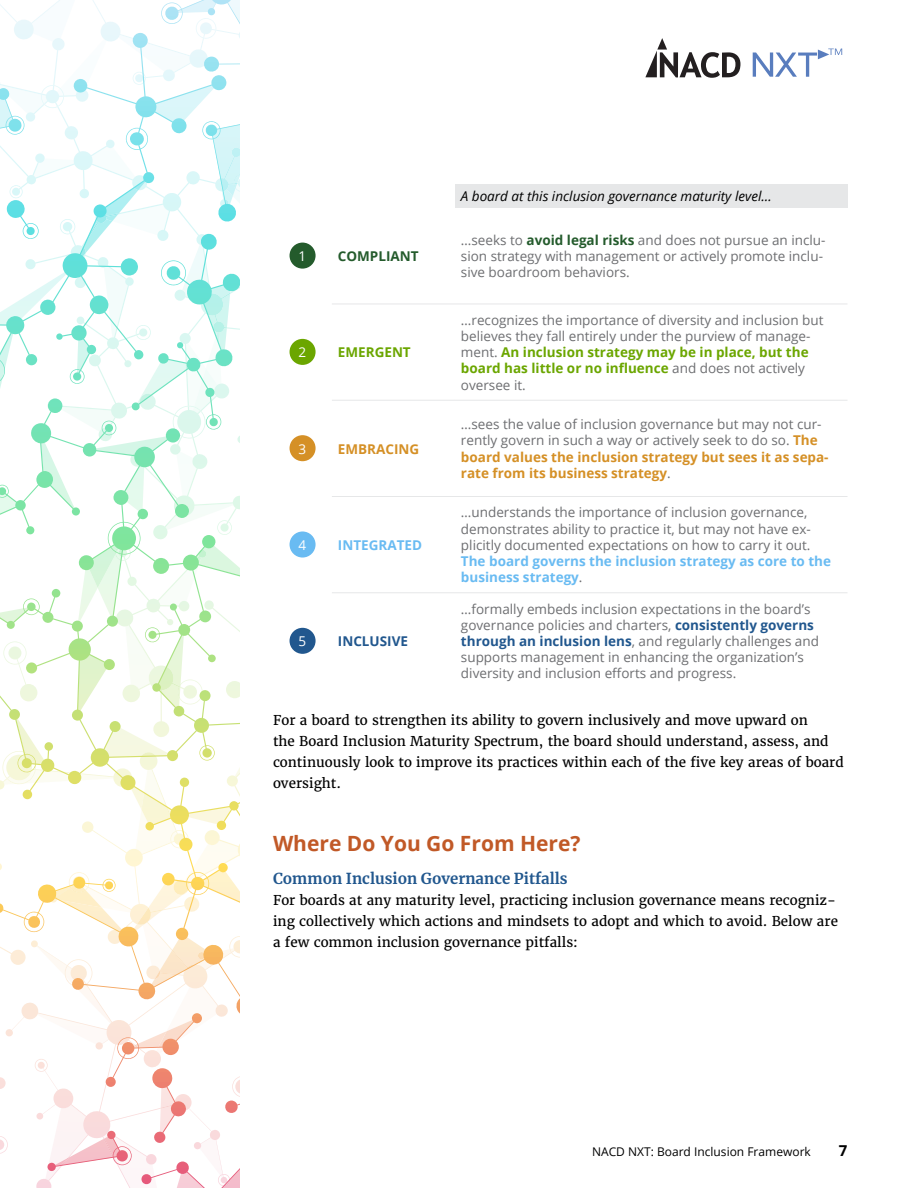
<style>
.page{position:relative;width:918px;height:1188px;background:#fff}
.page>*{position:absolute;margin:0;border:0;box-sizing:border-box;transform-origin:0 0}
.t1{font:700 21px "Open Sans";color:#c15927}
.t2{font:700 15px "Merriweather";color:#21578e}
.t3{font:700 15px "Open Sans";color:#000}
.t4{font:13.5px/16.2px "Open Sans";color:#6d6e71}
.t5{font:13.5px/21px "Merriweather";color:#000}
.t6{font:700 13.5px/16.2px "Open Sans";color:#69bbf2}
.t7{font:italic 13.5px "Open Sans";color:#000}
.t8{font:700 13.5px "Open Sans";color:#245b2c}
.t9{font:700 13.5px "Open Sans";color:#d59026}
.t10{font:700 13.5px "Open Sans";color:#21578e}
.t11{font:700 13.5px "Open Sans";color:#6ba600}
.t12{font:13.5px "Open Sans";color:#fff}
.t13{font:12px "Open Sans";color:#000}
.s1{font-weight:700;color:#245b2c}
.s2{font-weight:700;color:#6ba600}
.s3{font-weight:700;color:#d59026}
.s4{font-weight:400;color:#6d6e71}
.s5{font-weight:700;color:#21578e}
</style>
<div class="page">
<svg style="left:0;top:0;width:240px;height:1188px"></svg>
<svg style="left:645px;top:38px;width:95px;height:40px"></svg>
<svg style="left:753px;top:49px;width:89px;height:28px"></svg>
<div style="left:290px;top:243px;width:26px;height:26px;background:#245b2c;border-radius:50%"></div>
<div style="left:290px;top:339px;width:26px;height:26px;background:#6ba600;border-radius:50%"></div>
<div style="left:290px;top:435px;width:26px;height:26px;background:#d59026;border-radius:50%"></div>
<div style="left:290px;top:531px;width:26px;height:27px;background:#69bbf2;border-radius:50%"></div>
<div style="left:290px;top:628px;width:26px;height:26px;background:#21578e;border-radius:50%"></div>
<div style="left:455px;top:184px;width:393px;height:24px;background:#e6e7e8"></div>
<hr style="left:332px;top:304px;width:123px;height:1px;background:#e6e7e8">
<hr style="left:455px;top:304px;width:393px;height:1px;background:#e6e7e8">
<hr style="left:332px;top:400px;width:123px;height:1px;background:#e6e7e8">
<hr style="left:455px;top:400px;width:393px;height:1px;background:#e6e7e8">
<hr style="left:332px;top:496px;width:123px;height:1px;background:#e6e7e8">
<hr style="left:455px;top:496px;width:393px;height:1px;background:#e6e7e8">
<hr style="left:332px;top:592px;width:123px;height:1px;background:#e6e7e8">
<hr style="left:455px;top:592px;width:393px;height:1px;background:#e6e7e8">
<p class="t12" style="left:299px;top:247px;width:9px">1</p>
<p class="t8" style="left:338px;top:247px;width:82px">COMPLIANT</p>
<p class="t12" style="left:299px;top:343px;width:9px">2</p>
<p class="t11" style="left:338px;top:343px;width:74px">EMERGENT</p>
<p class="t12" style="left:299px;top:439px;width:9px">3</p>
<p class="t9" style="left:338px;top:439px;width:83px">EMBRACING</p>
<p class="t12" style="left:299px;top:536px;width:9px">4</p>
<p class="t6" style="left:338px;top:536px;width:86px">INTEGRATED</p>
<p class="t7" style="left:461px;top:187px;width:312px">A board at this inclusion governance maturity level…</p>
<p class="t4" style="left:461px;top:231px;width:366px">…seeks to <span class="s1">avoid legal risks</span> and does not pursue an inclu&shy;sion strategy with management or actively promote inclu&shy;sive boardroom behaviors.</p>
<p class="t4" style="left:461px;top:312px;width:364px">…recognizes the importance of diversity and inclusion but believes they fall entirely under the purview of manage&shy;ment. <span class="s2">An inclusion strategy may be in place, but the board has little or no influence</span> and does not actively oversee it.</p>
<p class="t4" style="left:461px;top:416px;width:369px">…sees the value of inclusion governance but may not cur&shy;rently govern in such a way or actively seek to do so. <span class="s3">The board values the inclusion strategy but sees it as sepa&shy;rate from its business strategy</span>.</p>
<p class="t4" style="left:461px;top:504px;width:351px">…understands the importance of inclusion governance, demonstrates ability to practice it, but may not have ex&shy;plicitly documented expectations on how to carry it out.</p>
<p class="t6" style="left:461px;top:553px;width:372px">The board governs the inclusion strategy as core to the business strategy<span class="s4">.</span></p>
<p class="t4" style="left:461px;top:600px;width:360px">…formally embeds inclusion expectations in the board’s governance policies and charters, <span class="s5">consistently governs through an inclusion lens</span>, and regularly challenges and supports management in enhancing the organization’s diversity and inclusion efforts and progress.</p>
<p class="t5" style="left:273px;top:710px;width:572px">For a board to strengthen its ability to govern inclusively and move upward on<br>the Board Inclusion Maturity Spectrum, the board should understand, assess, and continuously look to improve its practices within each of the five key areas of board oversight.</p>
<p class="t12" style="left:299px;top:632px;width:9px">5</p>
<p class="t10" style="left:338px;top:632px;width:72px">INCLUSIVE</p>
<h1 class="t1" style="left:273px;top:829px;width:309px">Where Do You Go From Here?</h1>
<p class="t2" style="left:273px;top:868px;width:296px">Common Inclusion Governance Pitfalls</p>
<p class="t5" style="left:273px;top:890px;width:566px">For boards at any maturity level, practicing inclusion governance means recogniz&shy;ing collectively which actions and mindsets to adopt and which to avoid. Below are a few common inclusion governance pitfalls:</p>
<p class="t13" style="left:592px;top:1144px;width:220px">NACD NXT: Board Inclusion Framework</p>
<p class="t3" style="left:839px;top:1140px;width:10px">7</p>
</div>
